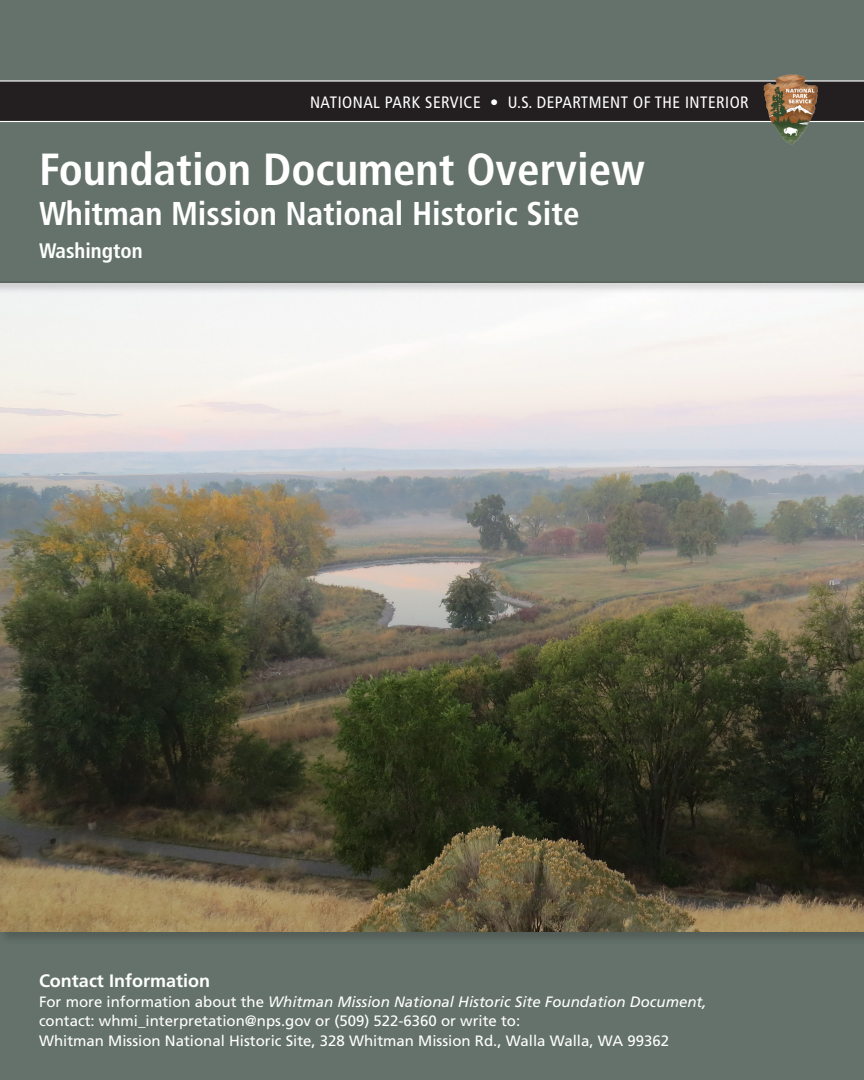
<style>
.page{position:relative;width:864px;height:1080px;background:#fff}
.page>*{position:absolute;margin:0;border:0;box-sizing:border-box;transform-origin:0 0}
.Cover_Overview_Title{font:700 condensed 45px "Frutiger LT Std";color:#fff}
.Cover_Park_Name{font:700 condensed 33px "Frutiger LT Std";color:#fff}
.Cover_State{font:700 condensed 21px "Frutiger LT Std";color:#fff}
.Cover_Contact_Info_H{font:700 18px "Frutiger LT Std";color:#fff}
.NPS_USDOI_logo_line{font:condensed 16.5px "Frutiger LT Std";letter-spacing:.03em;color:#fff}
.Cover_Contact_Info{font:15px/19.5px "Frutiger LT Std";color:#fff}
.s1{font-style:italic}
</style>
<div class="page">
<div style="left:0;top:932px;width:864px;height:148px;background:#64726b"></div>
<div style="left:0;top:0;width:864px;height:284px;background:#64726b"></div>
<div style="left:0;top:81px;width:864px;height:41px;background:#231f20"></div>
<hr style="left:0;top:121px;width:864px;height:1px;background:#fff">
<hr style="left:0;top:80px;width:864px;height:2px;background:#fff">
<img style="left:764px;top:74px;width:38px;height:70px">
<img style="left:0;top:294px;width:864px;height:638px">
<div style="left:0;top:273px;width:864px;height:21px;background:#231f20;opacity:.25"></div>
<div style="left:0;top:275px;width:864px;height:6px;background:#64726b"></div>
<p class="NPS_USDOI_logo_line" style="left:310px;top:93px;width:440px">NATIONAL PARK SERVICE • U.S. DEPARTMENT OF THE INTERIOR</p>
<p class="Cover_Overview_Title" style="left:39px;top:143px;width:607px">Foundation Document Overview</p>
<p class="Cover_Park_Name" style="left:39px;top:194px;width:542px">Whitman Mission National Historic Site</p>
<p class="Cover_State" style="left:39px;top:238px;width:105px">Washington</p>
<p class="Cover_Contact_Info_H" style="left:39px;top:970px;width:173px">Contact Information</p>
<p class="Cover_Contact_Info" style="left:39px;top:992px;width:669px">For more information about the <span class="s1">Whitman Mission National Historic Site Foundation Document, </span>contact: whmi_interpretation@nps.gov or (509) 522-6360 or write to:<br>Whitman Mission National Historic Site, 328 Whitman Mission Rd., Walla Walla, WA 99362</p>
</div>
